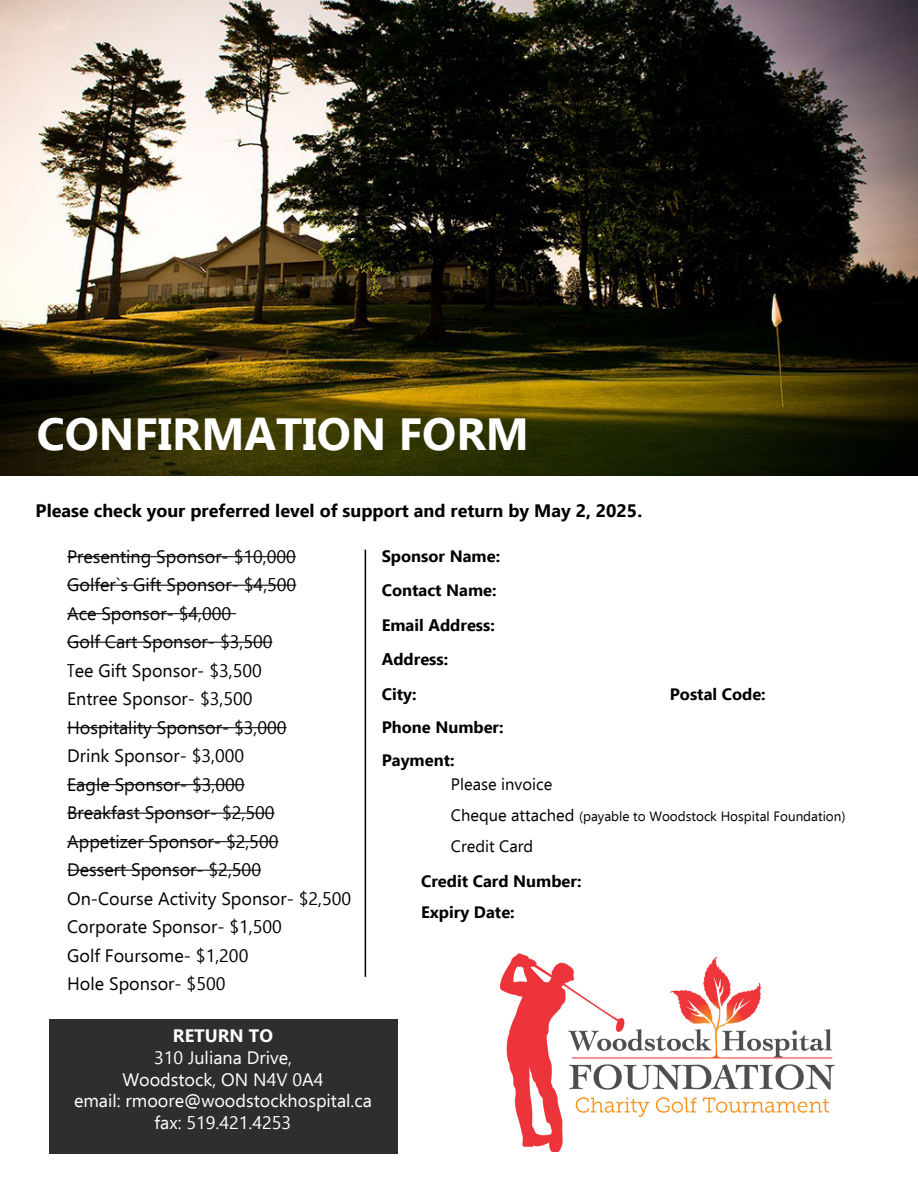
<style>
.page{position:relative;width:918px;height:1188px;background:#fff}
.page>*{position:absolute;margin:0;border:0;box-sizing:border-box;transform-origin:0 0}
.t1{font:700 45px "Ebrima";color:#fff}
.t2{font:18px/28.5px "Ebrima";color:#000}
.t3{font:18px/21.6px "Ebrima";color:#fff;text-align:center}
.t4{font:700 18px "Ebrima";color:#000}
.t5{font:700 18px "Ebrima";color:#fff}
.t6{font:700 16.5px/34.5px "Ebrima";color:#000}
.t7{font:16.5px "Ebrima";color:#000}
.t8{font:13.5px "Ebrima";color:#000}
.s1{font-family:"Century Gothic"}
.s2{font-size:16.5px}
</style>
<div class="page">
<div style="left:49px;top:1019px;width:348px;height:135px;background:#2e2e2f"></div>
<img style="left:0;top:0;width:918px;height:475px">
<img style="left:501px;top:954px;width:334px;height:198px">
<hr style="left:67px;top:556px;width:229px;height:1px;background:#000">
<hr style="left:67px;top:585px;width:229px;height:1px;background:#000">
<hr style="left:67px;top:613px;width:169px;height:1px;background:#000">
<hr style="left:67px;top:642px;width:205px;height:1px;background:#000">
<hr style="left:67px;top:727px;width:220px;height:1px;background:#000">
<hr style="left:67px;top:784px;width:178px;height:1px;background:#000">
<hr style="left:67px;top:813px;width:208px;height:1px;background:#000">
<hr style="left:67px;top:841px;width:211px;height:1px;background:#000">
<hr style="left:67px;top:870px;width:194px;height:1px;background:#000">
<hr style="left:365px;top:550px;width:1px;height:427px;background:#000">
<h1 class="t1" style="left:37px;top:399px;width:494px">CONFIRMATION FORM</h1>
<p class="t4" style="left:36px;top:496px;width:608px">Please check your preferred level of support and return by May 2, 2025.</p>
<p class="t2" style="left:67px;top:541px;width:286px">Presenting Sponsor- $10,000<br>Golfer`s Gift Sponsor- $4,500<br>Ace Sponsor- $4,000<br>Golf Cart Sponsor- $3,500<br><span class="s1">T</span>ee Gift Sponsor- $3,500<br>Entree Sponsor- $3,500<br>Hospitality Sponsor- $3,000<br>Drink Sponsor- $3,000<br>Eagle Sponsor- $3,000<br>Breakfast Sponsor- $2,500<br>Appetizer Sponsor- $2,500<br>Dessert Sponsor- $2,500<br>On-Course Activity Sponsor- $2,500<br>Corporate Sponsor- $1,500<br>Golf Foursome- $1,200<br>Hole Sponsor- $500</p>
<p class="t6" style="left:382px;top:538px;width:120px">Sponsor Name:<br>Contact Name:</p>
<p class="t6" style="left:382px;top:607px;width:115px">Email Address:</p>
<p class="t6" style="left:382px;top:641px;width:68px;line-height:35.2px">Address:<br>City:</p>
<p class="t6" style="left:670px;top:676px;width:97px">Postal Code:</p>
<p class="t6" style="left:382px;top:709px;width:123px;line-height:33.2px">Phone Number:<br>Payment:</p>
<p class="t7" style="left:451px;top:772px;width:103px">Please invoice</p>
<p class="t8" style="left:451px;top:806px;width:396px"><span class="s2">Cheque attached</span> (payable to Woodstock Hospital Foundation)</p>
<p class="t7" style="left:451px;top:834px;width:84px">Credit Card</p>
<p class="t6" style="left:421px;top:864px;width:162px;line-height:31.2px">Credit Card Number:<br>Expiry Date:</p>
<p class="t5" style="left:173px;top:1022px;width:102px">RETURN TO</p>
<p class="t3" style="left:74px;top:1046px;width:299px">310 Juliana Drive,<br>Woodstock, ON N4V 0A4<br>email: rmoore@woodstockhospital.ca fax: 519.421.4253</p>
</div>
